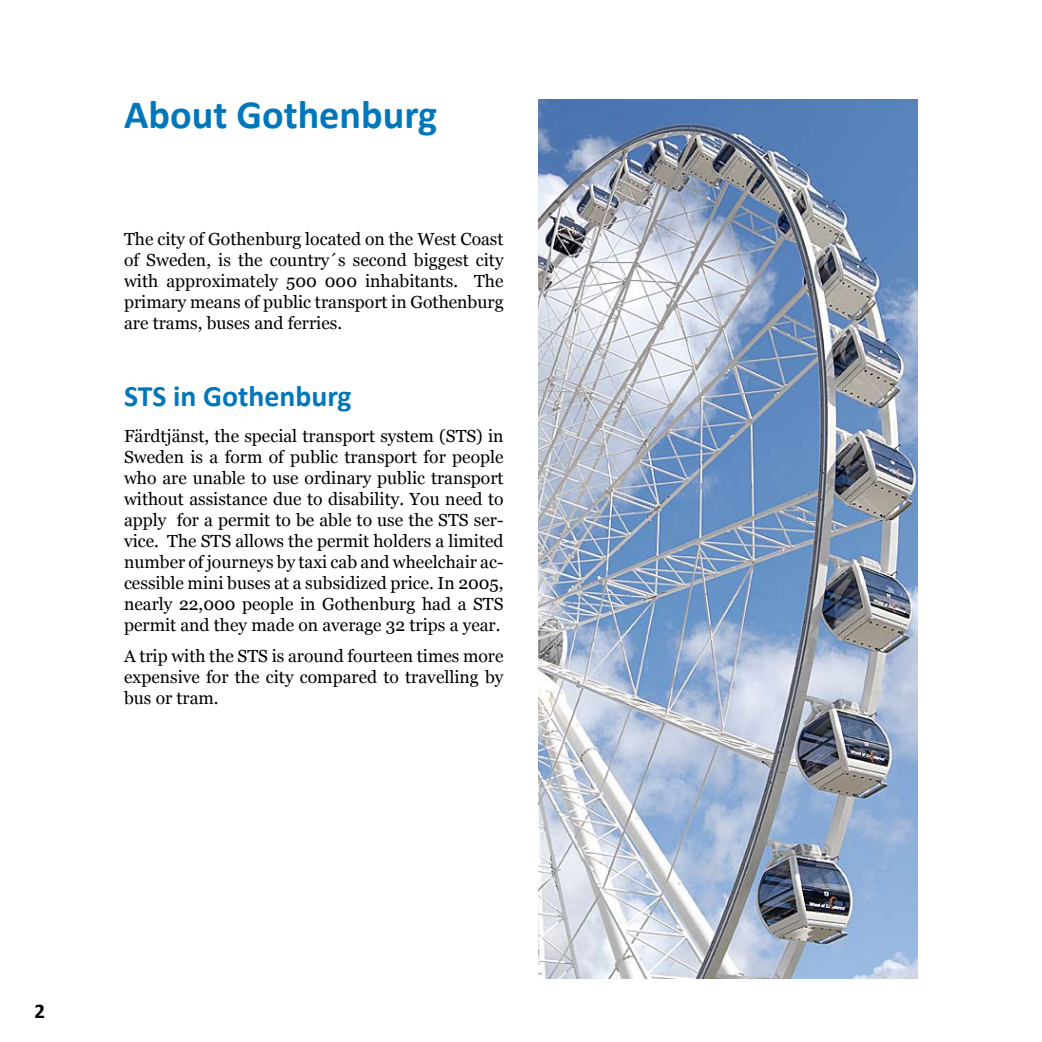
<style>
.page{position:relative;width:1042px;height:1042px;background:#fff}
.page>*{position:absolute;margin:0;border:0;box-sizing:border-box;transform-origin:0 0}
.t1{font:700 40.25px "Calibri";color:#0077ba}
.t2{font:700 29.75px "Calibri";color:#0077ba}
.t3{font:700 21px "Calibri";color:#000}
.t4{font:17.5px/21px "Georgia";color:#000;text-align:justify}
</style>
<div class="page">
<img style="left:538px;top:99px;width:380px;height:880px">
<h1 class="t1" style="left:124px;top:89px;width:315px">About Gothenburg</h1>
<p class="t4" style="left:124px;top:229px;width:381px">The city of Gothenburg located on the West Coast of Sweden, is the country´s second biggest city with approximately 500 000 inhabitants. The primary means of public transport in Gothenburg are trams, buses and ferries.</p>
<h2 class="t2" style="left:124px;top:378px;width:229px">STS in Gothenburg</h2>
<p class="t4" style="left:124px;top:425px;width:381px">Färdtjänst, the special transport system (STS) in Sweden is a form of public transport for people who are unable to use ordinary public transport without assistance due to disability. You need to apply for a permit to be able to use the STS ser&shy;vice. The STS allows the permit holders a limited number of journeys by taxi cab and wheelchair ac&shy;cessible mini buses at a subsidized price. In 2005, nearly 22,000 people in Gothenburg had a STS permit and they made on average 32 trips a year.</p>
<p class="t4" style="left:124px;top:645px;width:381px">A trip with the STS is around fourteen times more expensive for the city compared to travelling by bus or tram.</p>
<p class="t3" style="left:35px;top:998px;width:12px">2</p>
</div>
